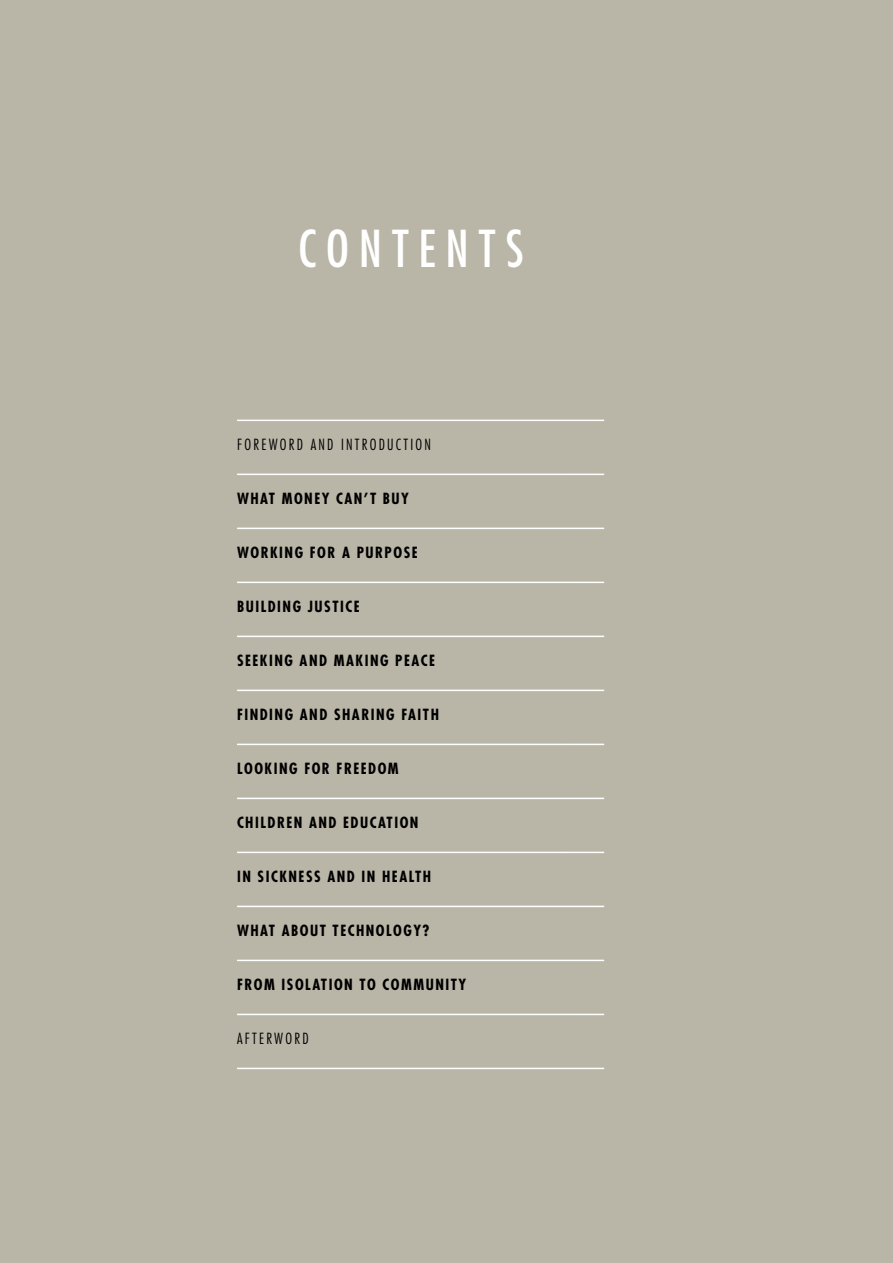
<style>
.page{position:relative;width:893px;height:1263px;background:#b9b5a7}
.page>*{position:absolute;margin:0;border:0;box-sizing:border-box;transform-origin:0 0}
.t1{font:condensed 49.5px "Futura Std";letter-spacing:.205em;color:#fff}
.t2{font:700 condensed 15px "Futura Std";letter-spacing:.1em;color:#000}
.t3{font:300 condensed 15px "Futura Std";letter-spacing:.15em;color:#000}
</style>
<div class="page">
<hr style="left:237px;top:420px;width:324px;height:1px;background:#fff">
<hr style="left:561px;top:420px;width:43px;height:1px;background:#fff">
<hr style="left:237px;top:474px;width:324px;height:1px;background:#fff">
<hr style="left:561px;top:474px;width:43px;height:1px;background:#fff">
<hr style="left:237px;top:528px;width:324px;height:1px;background:#fff">
<hr style="left:561px;top:528px;width:43px;height:1px;background:#fff">
<hr style="left:237px;top:582px;width:324px;height:1px;background:#fff">
<hr style="left:561px;top:582px;width:43px;height:1px;background:#fff">
<hr style="left:237px;top:636px;width:324px;height:1px;background:#fff">
<hr style="left:561px;top:636px;width:43px;height:1px;background:#fff">
<hr style="left:237px;top:690px;width:324px;height:1px;background:#fff">
<hr style="left:561px;top:690px;width:43px;height:1px;background:#fff">
<hr style="left:237px;top:744px;width:324px;height:1px;background:#fff">
<hr style="left:561px;top:744px;width:43px;height:1px;background:#fff">
<hr style="left:237px;top:798px;width:324px;height:1px;background:#fff">
<hr style="left:561px;top:798px;width:43px;height:1px;background:#fff">
<hr style="left:237px;top:852px;width:324px;height:1px;background:#fff">
<hr style="left:561px;top:852px;width:43px;height:1px;background:#fff">
<hr style="left:237px;top:906px;width:324px;height:1px;background:#fff">
<hr style="left:561px;top:906px;width:43px;height:1px;background:#fff">
<hr style="left:237px;top:960px;width:324px;height:1px;background:#fff">
<hr style="left:561px;top:960px;width:43px;height:1px;background:#fff">
<hr style="left:237px;top:1014px;width:324px;height:1px;background:#fff">
<hr style="left:561px;top:1014px;width:43px;height:1px;background:#fff">
<hr style="left:237px;top:1068px;width:324px;height:1px;background:#fff">
<hr style="left:561px;top:1068px;width:43px;height:1px;background:#fff">
<h1 class="t1" style="left:298px;top:219px;width:227px">CONTENTS</h1>
<p class="t3" style="left:237px;top:436px;width:196px">FOREWORD AND INTRODUCTION</p>
<p class="t2" style="left:237px;top:489px;width:173px">WHAT MONEY CAN’T BUY</p>
<p class="t2" style="left:237px;top:543px;width:182px">WORKING FOR A PURPOSE</p>
<p class="t2" style="left:237px;top:597px;width:124px">BUILDING JUSTICE</p>
<p class="t2" style="left:237px;top:651px;width:199px">SEEKING AND MAKING PEACE</p>
<p class="t2" style="left:237px;top:705px;width:203px">FINDING AND SHARING FAITH</p>
<p class="t2" style="left:237px;top:759px;width:163px">LOOKING FOR FREEDOM</p>
<p class="t2" style="left:237px;top:813px;width:183px">CHILDREN AND EDUCATION</p>
<p class="t2" style="left:237px;top:867px;width:196px">IN SICKNESS AND IN HEALTH</p>
<p class="t2" style="left:237px;top:921px;width:194px">WHAT ABOUT TECHNOLOGY?</p>
<p class="t2" style="left:237px;top:975px;width:231px">FROM ISOLATION TO COMMUNITY</p>
<p class="t3" style="left:237px;top:1030px;width:73px">AFTERWORD</p>
</div>
